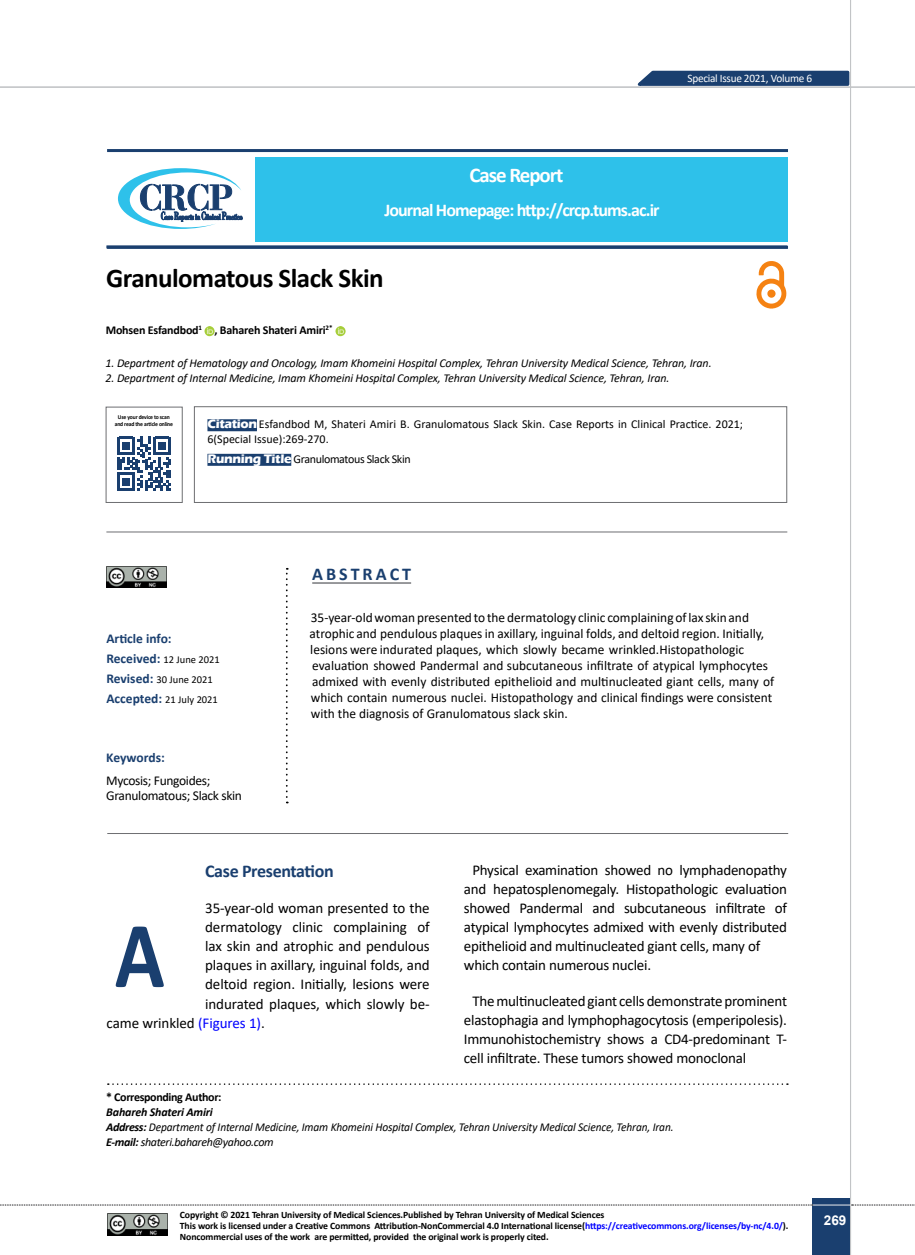
<style>
.page{position:relative;width:915px;height:1255px;background:#fff}
.page>*{position:absolute;margin:0;border:0;box-sizing:border-box;transform-origin:0 0}
.t1{font:700 94.8px "Calibri";color:#1a3f6f;scale:.87 1}
.t2{font:700 27px "Calibri";letter-spacing:-.02em;color:#000}
.t3{font:700 21px "Calibri";letter-spacing:-.05em;color:#fff}
.t4{font:700 18px "Calibri";letter-spacing:-.05em;color:#fff}
.t5{font:700 18px "Calibri";letter-spacing:-.02em;color:#1a3f6f}
.t6{font:15px/19px "Calibri";letter-spacing:-.015em;color:#000}
.t7{font:13.5px/16px "Calibri";color:#000}
.t8{font:13.5px/15px "Calibri";letter-spacing:-.025em;color:#000}
.t9{font:700 13.5px "Calibri";color:#1a3f6f}
.t10{font:700 13.5px "Arial";color:#fff}
.t11{font:italic 12px "Calibri";letter-spacing:-.01em;color:#000}
.t12{font:italic 12px/15px "Calibri";letter-spacing:-.01em;color:#000;scale:.95 1}
.t13{font:12px/15px "Calibri";color:#000}
.t14{font:700 12px "Calibri";letter-spacing:-.015em;color:#000}
.t15{font:12px "Calibri";letter-spacing:-.03em;color:#000}
.t16{font:11.4px "Calibri";letter-spacing:-.025em;color:#fff}
.t17{font:10.5px/20px "Calibri";color:#000}
.t18{font:700 9.75px/10.6px "Calibri";letter-spacing:-.01em;color:#000}
.t19{font:700 6px/7.5px "Calibri";letter-spacing:-.025em;color:#000;text-align:center;scale:.94 1}
.s1{font-family:"Eras ITC";font-weight:700;font-size:12.75px;color:#fff}
.s2{font-weight:700;font-size:13.5px;color:#1a3f6f}
.s3{color:#00f}
.s4{font-weight:700}
</style>
<div class="page">
<div style="left:812px;top:1198px;width:38px;height:56px;background:#1a3f6f"></div>
<hr style="left:849px;top:0;width:1px;height:1254px;background:#c2c4c6">
<hr style="left:812px;top:1204px;width:38px;height:1px;background:#ebebec">
<svg style="left:631px;top:69px;width:219px;height:18px;background:#47658b"></svg>
<div style="left:255px;top:156px;width:533px;height:85px;background:#2ec1ea"></div>
<hr style="left:107px;top:246px;width:680px;height:3px;background:#1a3f6f">
<hr style="left:107px;top:149px;width:680px;height:3px;background:#1a3f6f">
<svg style="left:118px;top:168px;width:124px;height:61px"></svg>
<svg style="left:756px;top:261px;width:30px;height:47px"></svg>
<div style="left:767px;top:289px;width:8px;height:9px;background:#f58212;border-radius:50%"></div>
<img style="left:107px;top:1213px;width:60px;height:21px">
<hr style="left:0;top:87px;width:914px;height:1px;background:#c2c4c6">
<svg style="left:0;top:1204px;width:812px;height:1px"></svg>
<svg style="left:851px;top:1204px;width:64px;height:1px"></svg>
<svg style="left:204px;top:326px;width:10px;height:10px"></svg>
<svg style="left:335px;top:326px;width:10px;height:10px"></svg>
<svg style="left:108px;top:1083px;width:679px;height:1px"></svg>
<svg style="left:286px;top:568px;width:2px;height:235px"></svg>
<hr style="left:312px;top:582px;width:99px;height:1px;background:#77787b">
<div style="left:194px;top:406px;width:592px;height:97px;border:1px solid #6d6e71"></div>
<div style="left:207px;top:419px;width:50px;height:12px;background:#1a3f6f"></div>
<div style="left:207px;top:454px;width:84px;height:12px;background:#1a3f6f"></div>
<div style="left:106px;top:407px;width:76px;height:96px;border:1px solid #6d6e71"></div>
<svg style="left:117px;top:436px;width:54px;height:54px"></svg>
<hr style="left:106px;top:531px;width:681px;height:1px;background:#6d6e71">
<hr style="left:107px;top:833px;width:680px;height:1px;background:#6d6e71">
<hr style="left:106px;top:245px;width:681px;height:3px;background:#1a3f6f">
<img style="left:106px;top:566px;width:60px;height:21px">
<p class="t16" style="left:687px;top:70px;width:126px">Special Issue 2021, Volume 6</p>
<h3 class="t3" style="left:469px;top:160px;width:96px">Case Report</h3>
<p class="t4" style="left:384px;top:197px;width:277px">Journal Homepage: http://crcp.tums.ac.ir</p>
<h2 class="t2" style="left:106px;top:259px;width:279px">Granulomatous Slack Skin</h2>
<p class="t14" style="left:106px;top:322px;width:228px">Mohsen Esfandbod<sup>1</sup> , Bahareh Shateri Amiri<sup>2*</sup></p>
<p class="t11" style="left:105px;top:354px;width:607px">1. Department of Hematology and Oncology, Imam Khomeini Hospital Complex, Tehran University Medical Science, Tehran, Iran.</p>
<p class="t11" style="left:105px;top:369px;width:565px">2. Department of Internal Medicine, Imam Khomeini Hospital Complex, Tehran University Medical Science, Tehran, Iran.</p>
<p class="t19" style="left:115px;top:413px;width:63px">Use your device to scan and read the article online</p>
<p class="t13" style="left:207px;top:416px;width:537px"><span class="s1">Citation</span>Esfandbod M, Shateri Amiri B. Granulomatous Slack Skin. Case Reports in Clinical Practice. 2021;<br>6(Special Issue):269-270.</p>
<p class="t15" style="left:207px;top:450px;width:205px"><span class="s1">Running Title</span> Granulomatous Slack Skin</p>
<p class="t9" style="left:106px;top:629px;width:67px">Article info:</p>
<p class="t17" style="left:106px;top:650px;width:115px"><span class="s2">Received:</span> 12 June 2021<br><span class="s2">Revised:</span> 30 June 2021<br><span class="s2">Accepted:</span> 21 July 2021</p>
<p class="t9" style="left:106px;top:748px;width:60px">Keywords:</p>
<p class="t8" style="left:106px;top:772px;width:137px">Mycosis; Fungoides;<br>Granulomatous; Slack skin</p>
<p class="t5" style="left:312px;top:561px;width:100px">A B S T R A C T</p>
<p class="t7" style="left:309px;top:609px;width:466px">35-year-old woman presented to the dermatology clinic complaining of lax skin and atrophic and pendulous plaques in axillary, inguinal folds, and deltoid region. Initially, lesions were indurated plaques, which slowly became wrinkled.Histopathologic evaluation showed Pandermal and subcutaneous infiltrate of atypical lymphocytes admixed with evenly distributed epithelioid and multinucleated giant cells, many of which contain numerous nuclei. Histopathology and clinical findings were consistent with the diagnosis of Granulomatous slack skin.</p>
<p class="t5" style="left:205px;top:858px;width:130px">Case Presentation</p>
<p class="t6" style="left:205px;top:898px;width:226px">35-year-old woman presented to the</p>
<p class="t6" style="left:205px;top:917px;width:226px">dermatology clinic complaining of</p>
<p class="t6" style="left:205px;top:936px;width:226px">lax skin and atrophic and pendulous</p>
<p class="t6" style="left:205px;top:955px;width:226px">plaques in axillary, inguinal folds, and</p>
<p class="t6" style="left:205px;top:974px;width:226px">deltoid region. Initially, lesions were</p>
<p class="t6" style="left:205px;top:993px;width:226px">indurated plaques, which slowly be-</p>
<p class="t6" style="left:106px;top:1012px;width:160px">came wrinkled <span class="s3">(Figures 1)</span>.</p>
<h1 class="t1" style="left:115px;top:888px;width:59px">A</h1>
<p class="t6" style="left:463px;top:860px;width:324px;text-indent:9px">Physical examination showed no lymphadenopathy and hepatosplenomegaly. Histopathologic evaluation showed Pandermal and subcutaneous infiltrate of atypical lymphocytes admixed with evenly distributed epithelioid and multinucleated giant cells, many of which contain numerous nuclei.</p>
<p class="t6" style="left:463px;top:991px;width:324px;text-align:justify;text-indent:9px">The multinucleated giant cells demonstrate prominent elastophagia and lymphophagocytosis (emperipolesis).<br>Immunohistochemistry shows a CD4-predominant T&shy;cell infiltrate. These tumors showed monoclonal</p>
<p class="t14" style="left:106px;top:1088px;width:117px">* Corresponding Author:</p>
<p class="t12" style="left:106px;top:1103px;width:598px"><span class="s4">Bahareh Shateri Amiri<br>Address:</span> Department of Internal Medicine, Imam Khomeini Hospital Complex, Tehran University Medical Science, Tehran, Iran.<br><span class="s4">E-mail:</span> shateri.bahareh@yahoo.com</p>
<p class="t18" style="left:180px;top:1209px;width:610px">Copyright © 2021 Tehran University of Medical Sciences.Published by Tehran University of Medical Sciences<br>This work is licensed under a Creative Commons Attribution-NonCommercial 4.0 International license(<span class="s3">https://creativecommons.org/licenses/by-nc/4.0/</span>).<br>Noncommercial uses of the work are permitted, provided the original work is properly cited.</p>
<p class="t10" style="left:823px;top:1212px;width:24px">269</p>
</div>
